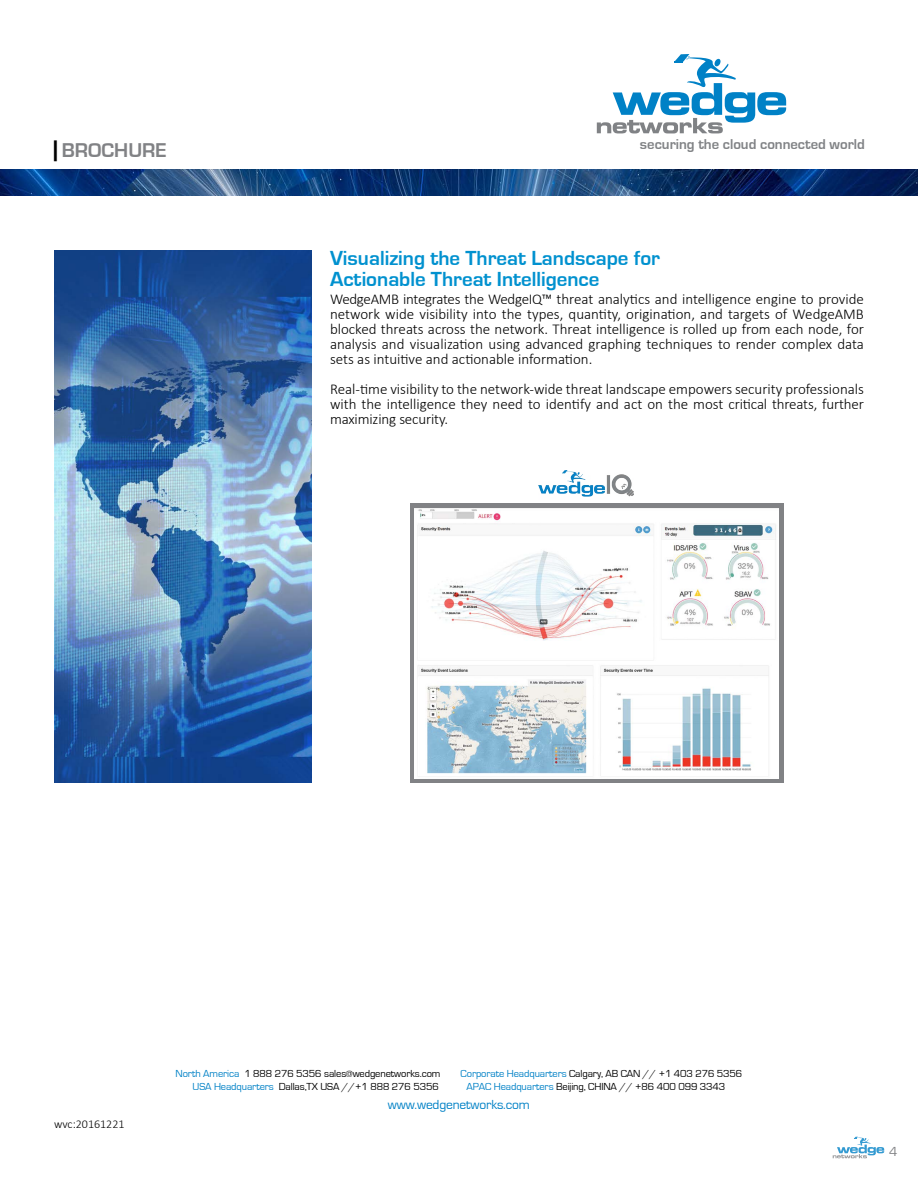
<style>
.page{position:relative;width:918px;height:1188px;background:#fff}
.page>*{position:absolute;margin:0;border:0;box-sizing:border-box;transform-origin:0 0}
.t1{font:700 21px/21px "Eurostile";color:#0091cf}
.t2{font:700 20.55px "Eurostile";color:#818285}
.t3{font:300 15px/15px "Calibri";letter-spacing:-.01em;color:#000;text-align:justify}
.t4{font:700 14.7px "Eurostile";color:#808285}
.t5{font:13.5px "Eurostile";letter-spacing:-.01em;color:#0081c6}
.t6{font:13.5px "Eurostile";color:#818285}
.t7{font:300 12px "Calibri";color:#000}
.t8{font:10.5px "Eurostile";letter-spacing:-.01em;color:#000}
.s1{font-size:24.75px;color:#000}
.s2{color:#0081c6}
</style>
<div class="page">
<svg style="left:597px;top:54px;width:189px;height:79px"></svg>
<svg style="left:833px;top:1137px;width:51px;height:21px"></svg>
<img style="left:0;top:169px;width:918px;height:26px">
<img style="left:55px;top:251px;width:256px;height:532px">
<img style="left:539px;top:470px;width:95px;height:27px">
<div style="left:410px;top:503px;width:374px;height:280px;background:#818285"></div>
<img style="left:414px;top:508px;width:365px;height:270px">
<h2 class="t2" style="left:54px;top:140px;width:114px"><span class="s1">|</span> BROCHURE</h2>
<p class="t4" style="left:640px;top:136px;width:226px">securing the cloud connected world</p>
<h1 class="t1" style="left:330px;top:248px;width:332px">Visualizing the Threat Landscape for<br>Actionable Threat Intelligence</h1>
<p class="t3" style="left:330px;top:290px;width:536px">WedgeAMB integrates the WedgeIQ™ threat analytics and intelligence engine to provide network wide visibility into the types, quantity, origination, and targets of WedgeAMB blocked threats across the network. Threat intelligence is rolled up from each node, for analysis and visualization using advanced graphing techniques to render complex data sets as intuitive and actionable information.</p>
<p class="t3" style="left:330px;top:380px;width:536px">Real-time visibility to the network-wide threat landscape empowers security professionals with the intelligence they need to identify and act on the most critical threats, further maximizing security.</p>
<p class="t7" style="left:54px;top:1116px;width:72px">wvc:20161221</p>
<p class="t8" style="left:176px;top:1068px;width:267px"><span class="s2">North America</span> 1 888 276 5356 sales@wedgenetworks.com</p>
<p class="t8" style="left:461px;top:1068px;width:283px"><span class="s2">Corporate Headquarters</span> Calgary, AB CAN // +1 403 276 5356</p>
<p class="t8" style="left:193px;top:1081px;width:248px"><span class="s2">USA Headquarters</span> Dallas,TX USA //+1 888 276 5356</p>
<p class="t8" style="left:466px;top:1081px;width:260px"><span class="s2">APAC Headquarters</span> Beijing, CHINA // +86 400 099 3343</p>
<p class="t5" style="left:388px;top:1097px;width:144px">www.wedgenetworks.com</p>
<p class="t6" style="left:889px;top:1145px;width:10px">4</p>
</div>
